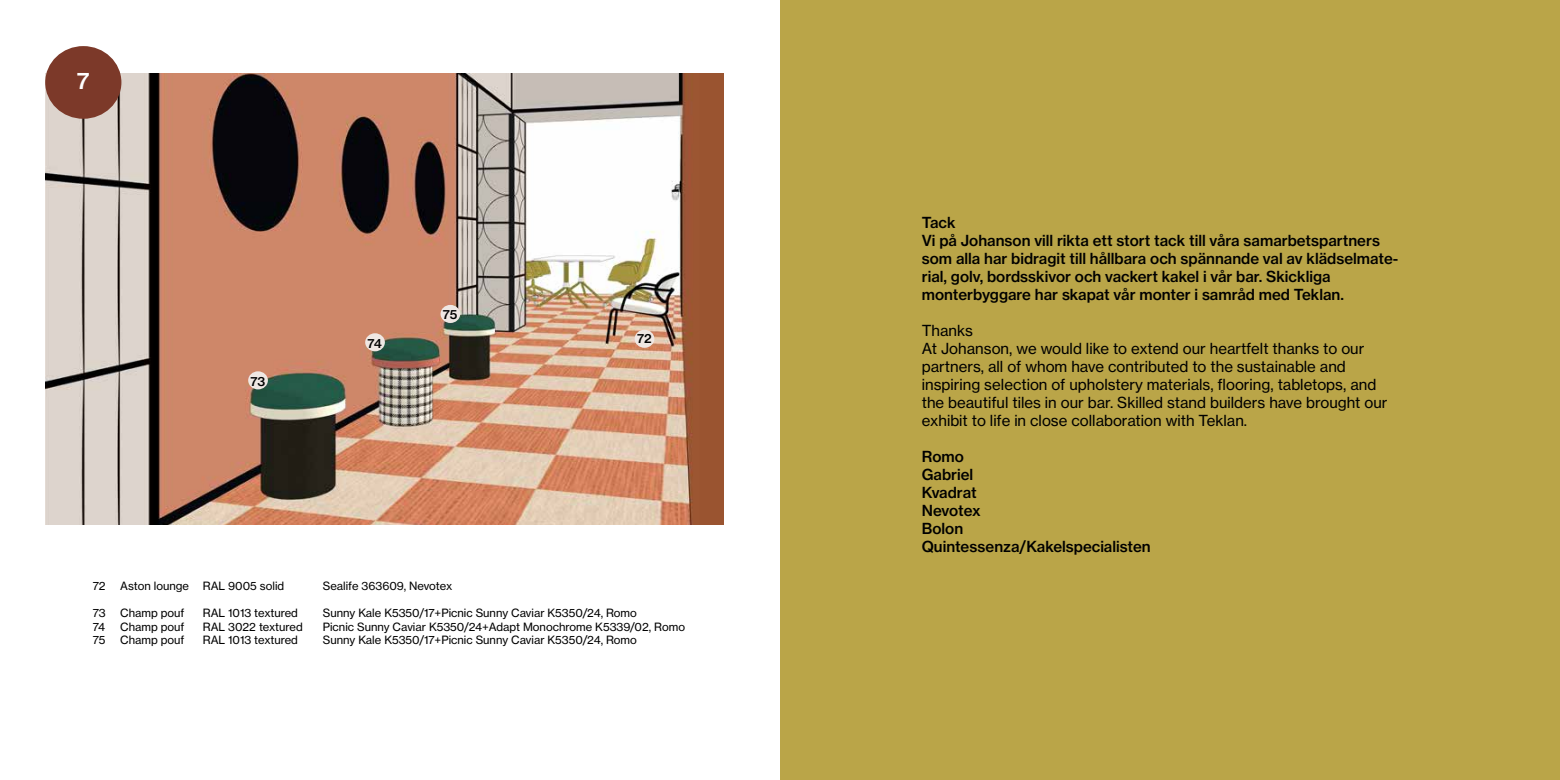
<style>
.page{position:relative;width:1560px;height:780px;background:#fff}
.page>*{position:absolute;margin:0;border:0;box-sizing:border-box;transform-origin:0 0}
.t1{font:22.5px "N Haas Grotesk TX Std 65 Md";color:#fff}
.t2{font:15px/18px "N Haas Grotesk TX Std 65 Md";color:#000}
.t3{font:15px/18px "N Haas Grotesk TX Std 55 Rg";color:#000}
.t4{font:12.5px "N Haas Grotesk TX Std 65 Md";letter-spacing:-.015em;color:#000}
.t5{font:11.25px "N Haas Grotesk TX Std 55 Rg";color:#000}
</style>
<div class="page">
<img style="left:45px;top:74px;width:678px;height:450px">
<div style="left:45px;top:46px;width:76px;height:73px;background:#7c3929;border-radius:50%"></div>
<div style="left:780px;top:0;width:779px;height:780px;background:#baa548"></div>
<div style="left:248px;top:371px;width:20px;height:18px;background:#efe7e3;border-radius:50%"></div>
<div style="left:634px;top:330px;width:20px;height:18px;background:#efe7e3;border-radius:50%"></div>
<div style="left:365px;top:333px;width:20px;height:18px;background:#efe7e3;border-radius:50%"></div>
<div style="left:440px;top:305px;width:20px;height:18px;background:#efe7e3;border-radius:50%"></div>
<h1 class="t1" style="left:77px;top:67px;width:14px">7</h1>
<p class="t4" style="left:250px;top:373px;width:16px">73</p>
<p class="t4" style="left:367px;top:335px;width:16px">74</p>
<p class="t4" style="left:443px;top:307px;width:16px">75</p>
<p class="t4" style="left:637px;top:331px;width:16px">72</p>
<p class="t5" style="left:93px;top:579px;width:14px">72</p>
<p class="t5" style="left:120px;top:579px;width:166px">Aston lounge RAL 9005 solid</p>
<p class="t5" style="left:323px;top:579px;width:131px">Sealife 363609, Nevotex</p>
<p class="t5" style="left:93px;top:606px;width:15px">73</p>
<p class="t5" style="left:120px;top:606px;width:66px">Champ pouf</p>
<p class="t5" style="left:203px;top:606px;width:97px">RAL 1013 textured</p>
<p class="t5" style="left:323px;top:606px;width:315px">Sunny Kale K5350/17+Picnic Sunny Caviar K5350/24, Romo</p>
<p class="t5" style="left:93px;top:619px;width:14px">74</p>
<p class="t5" style="left:120px;top:619px;width:66px">Champ pouf</p>
<p class="t5" style="left:203px;top:619px;width:101px">RAL 3022 textured</p>
<p class="t5" style="left:323px;top:619px;width:363px">Picnic Sunny Caviar K5350/24+Adapt Monochrome K5339/02, Romo</p>
<p class="t5" style="left:93px;top:633px;width:14px">75</p>
<p class="t5" style="left:120px;top:633px;width:66px">Champ pouf</p>
<p class="t5" style="left:203px;top:633px;width:97px">RAL 1013 textured</p>
<p class="t5" style="left:323px;top:633px;width:315px">Sunny Kale K5350/17+Picnic Sunny Caviar K5350/24, Romo</p>
<p class="t2" style="left:921px;top:213px;width:478px">Tack<br>Vi på Johanson vill rikta ett stort tack till våra samarbetspartners som alla har bidragit till hållbara och spännande val av klädselmate&shy;rial, golv, bordsskivor och vackert kakel i vår bar. Skickliga monterbyggare har skapat vår monter i samråd med Teklan.</p>
<p class="t3" style="left:921px;top:321px;width:467px">Thanks<br>At Johanson, we would like to extend our heartfelt thanks to our partners, all of whom have contributed to the sustainable and inspiring selection of upholstery materials, flooring, tabletops, and the beautiful tiles in our bar. Skilled stand builders have brought our exhibit to life in close collaboration with Teklan.</p>
<p class="t2" style="left:921px;top:447px;width:230px">Romo<br>Gabriel<br>Kvadrat<br>Nevotex<br>Bolon<br>Quintessenza/Kakelspecialisten</p>
</div>
